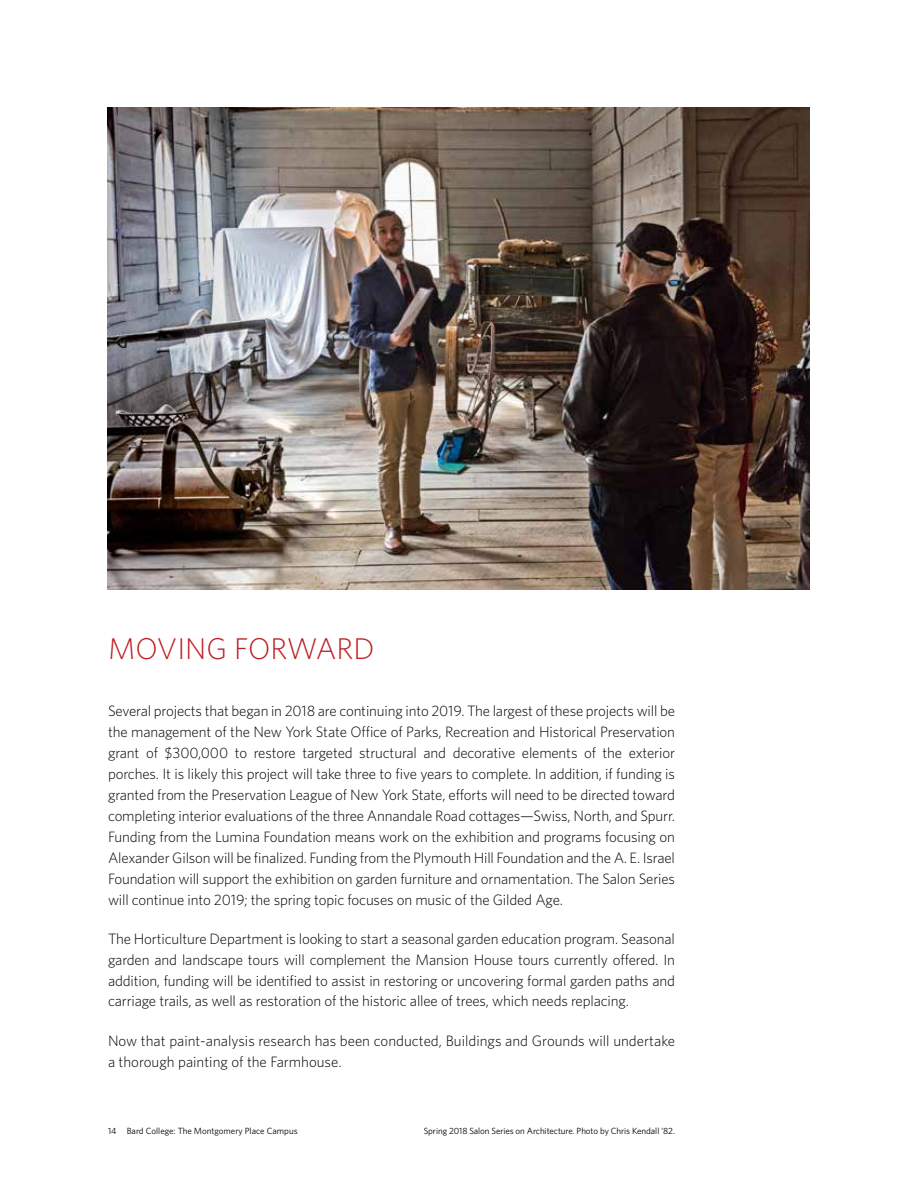
<style>
.page{position:relative;width:918px;height:1188px;background:#fff}
.page>*{position:absolute;margin:0;border:0;box-sizing:border-box;transform-origin:0 0}
.t1{font:300 30px "Whitney";color:#be1d23}
.t2{font:300 15px/21px "Whitney";letter-spacing:-.01em;color:#000;text-align:justify}
.t3{font:9px "Whitney";letter-spacing:-.01em;color:#000}
</style>
<div class="page">
<img style="left:107px;top:108px;width:702px;height:481px">
<h1 class="t1" style="left:108px;top:631px;width:268px">MOVING FORWARD</h1>
<p class="t2" style="left:108px;top:700px;width:569px">Several projects that began in 2018 are continuing into 2019. The largest of these projects will be the management of the New York State Office of Parks, Recreation and Historical Preservation grant of $300,000 to restore targeted structural and decorative elements of the exterior porches. It is likely this project will take three to five years to complete. In addition, if funding is granted from the Preservation League of New York State, efforts will need to be directed toward completing interior evaluations of the three Annandale Road cottages—Swiss, North, and Spurr.<br>Funding from the Lumina Foundation means work on the exhibition and programs focusing on Alexander Gilson will be finalized. Funding from the Plymouth Hill Foundation and the A. E. Israel Foundation will support the exhibition on garden furniture and ornamentation. The Salon Series will continue into 2019; the spring topic focuses on music of the Gilded Age.</p>
<p class="t2" style="left:108px;top:928px;width:569px">The Horticulture Department is looking to start a seasonal garden education program. Seasonal garden and landscape tours will complement the Mansion House tours currently offered. In addition, funding will be identified to assist in restoring or uncovering formal garden paths and carriage trails, as well as restoration of the historic allee of trees, which needs replacing.</p>
<p class="t2" style="left:108px;top:1030px;width:569px">Now that paint-analysis research has been conducted, Buildings and Grounds will undertake a thorough painting of the Farmhouse.</p>
<p class="t3" style="left:108px;top:1126px;width:191px">14 Bard College: The Montgomery Place Campus</p>
<p class="t3" style="left:424px;top:1125px;width:253px">Spring 2018 Salon Series on Architecture. Photo by Chris Kendall ’82.</p>
</div>
